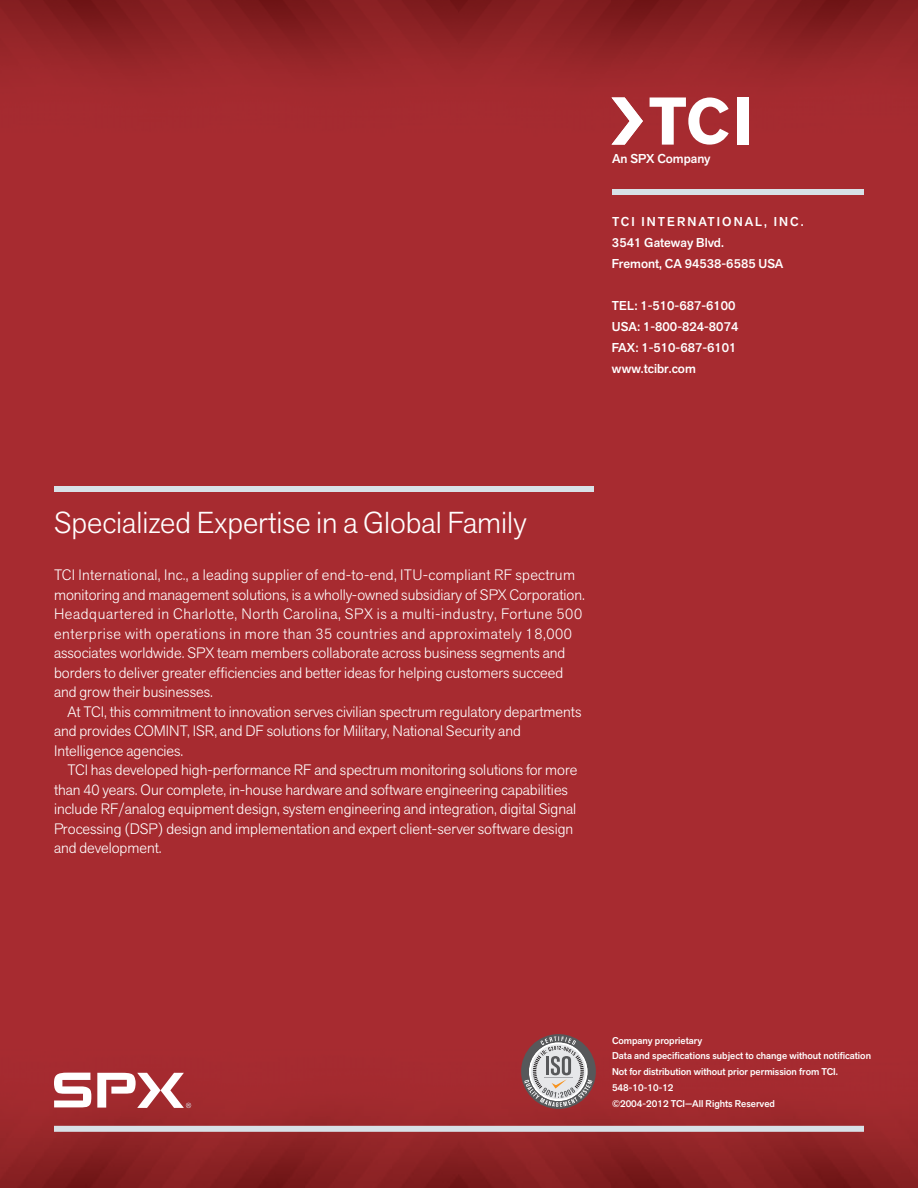
<style>
.page{position:relative;width:918px;height:1188px;background:#fff}
.page>*{position:absolute;margin:0;border:0;box-sizing:border-box;transform-origin:0 0}
.t1{font:300 30px "Akzid Grtsk Next";color:#fff}
.t2{font:300 15px/19.5px "Akzid Grtsk Next";color:#fff}
.t3{font:500 12.75px/21px "Akzid Grtsk Next";color:#fff}
.t4{font:500 9.75px/15.8px "Akzid Grtsk Next";color:#fff}
</style>
<div class="page">
<div style="left:0;top:220px;width:918px;height:747px;background:#a72b30"></div>
<img style="left:0;top:967px;width:918px;height:221px">
<img style="left:0;top:0;width:918px;height:220px">
<div style="left:612px;top:189px;width:252px;height:6px;background:#d8e1e7"></div>
<svg style="left:612px;top:97px;width:31px;height:48px"></svg>
<svg style="left:650px;top:97px;width:79px;height:48px"></svg>
<div style="left:737px;top:98px;width:11px;height:47px;background:#fff"></div>
<div style="left:54px;top:486px;width:540px;height:6px;background:#d8e1e7"></div>
<div style="left:521px;top:1034px;width:75px;height:75px;background:#57585a;border-radius:50%"></div>
<svg style="left:524px;top:1036px;width:69px;height:71px"></svg>
<div style="left:54px;top:1126px;width:810px;height:6px;background:#d8e1e7"></div>
<svg style="left:54px;top:1073px;width:37px;height:34px"></svg>
<svg style="left:97px;top:1073px;width:94px;height:35px"></svg>
<p class="t3" style="left:612px;top:148px;width:100px">An SPX Company</p>
<p class="t3" style="left:612px;top:211px;width:193px">TCI INTERNATIONAL, INC.<br>3541 Gateway Blvd.<br>Fremont, CA 94538-6585 USA</p>
<p class="t3" style="left:612px;top:295px;width:128px">TEL: 1-510-687-6100<br>USA: 1-800-824-8074<br>FAX: 1-510-687-6101 www.tcibr.com</p>
<h1 class="t1" style="left:54px;top:503px;width:474px">Specialized Expertise in a Global Family</h1>
<p class="t2" style="left:54px;top:565px;width:532px">TCI International, Inc., a leading supplier of end-to-end, ITU-compliant RF spectrum monitoring and management solutions, is a wholly-owned subsidiary of SPX Corporation.<br>Headquartered in Charlotte, North Carolina, SPX is a multi-industry, Fortune 500 enterprise with operations in more than 35 countries and approximately 18,000 associates worldwide. SPX team members collaborate across business segments and borders to deliver greater efficiencies and better ideas for helping customers succeed and grow their businesses.</p>
<p class="t2" style="left:54px;top:702px;width:529px;text-indent:14px">At TCI, this commitment to innovation serves civilian spectrum regulatory departments and provides COMINT, ISR, and DF solutions for Military, National Security and<br>Intelligence agencies.</p>
<p class="t2" style="left:54px;top:760px;width:525px;text-indent:14px">TCI has developed high-performance RF and spectrum monitoring solutions for more than 40 years. Our complete, in-house hardware and software engineering capabilities include RF/analog equipment design, system engineering and integration, digital Signal Processing (DSP) design and implementation and expert client-server software design and development.</p>
<p class="t4" style="left:612px;top:1032px;width:261px">Company proprietary<br>Data and specifications subject to change without notification Not for distribution without prior permission from TCI.<br>548-10-10-12<br>©2004-2012 TCI—All Rights Reserved</p>
</div>
